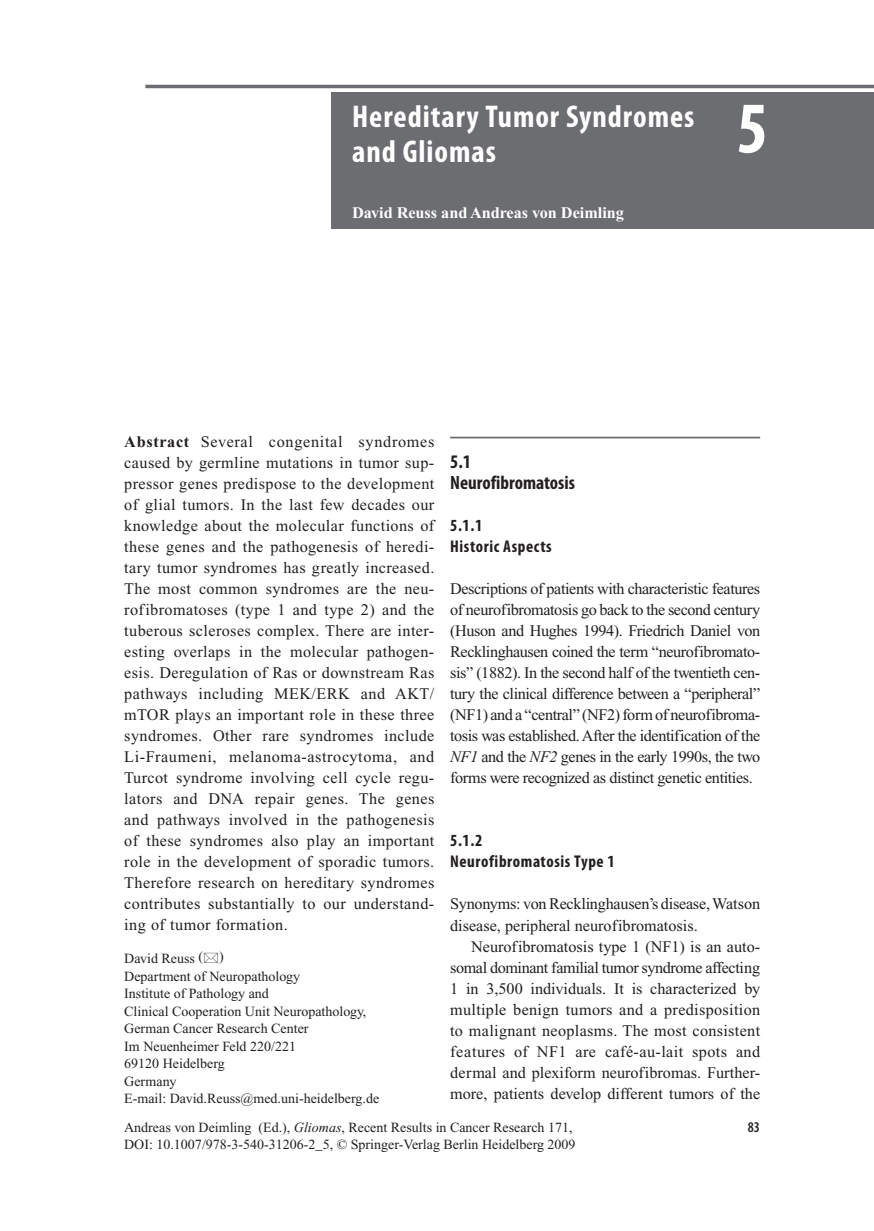
<style>
.page{position:relative;width:874px;height:1231px;background:#fff}
.page>*{position:absolute;margin:0;border:0;box-sizing:border-box;transform-origin:0 0}
.t1{font:700 condensed 73.5px "Myriad Pro";color:#fff}
.t2{font:700 condensed 31.5px/35px "Myriad Pro";letter-spacing:.03em;color:#fff}
.t3{font:700 condensed 19.25px/21px "Myriad Pro";color:#231f20}
.t4{font:700 condensed 17.15px/21px "Myriad Pro";letter-spacing:.035em;color:#231f20}
.t5{font:16.1px/21px "Times";color:#231f20;text-align:justify}
.t6{font:16.1px "Times";letter-spacing:.02em;color:#231f20}
.t7{font:16.1px "Times";letter-spacing:-.025em;color:#231f20}
.t8{font:16.1px "Times";letter-spacing:.025em;color:#231f20}
.t9{font:700 16.1px "Times";color:#fff}
.t10{font:600 condensed 14.88px "Myriad Pro";color:#231f20}
.t11{font:14px/17.5px "Times";color:#231f20}
.s1{font-weight:700}
.s2{font-style:italic}
</style>
<div class="page">
<hr style="left:450px;top:436px;width:309px;height:2px;background:#6c6d70">
<div style="left:331px;top:92px;width:542px;height:136px;background:#6c6d70"></div>
<hr style="left:145px;top:85px;width:728px;height:3px;background:#6c6d70">
<p class="t2" style="left:352px;top:102px;width:343px">Hereditary Tumor Syndromes and Gliomas</p>
<p class="t9" style="left:352px;top:207px;width:273px">David Reuss and Andreas von Deimling</p>
<p class="t1" style="left:736px;top:102px;width:33px">5</p>
<p class="t5" style="left:124px;top:432px;width:311px"><span class="s1">Abstract</span> Several congenital syndromes caused by germline mutations in tumor sup&shy;pressor genes predispose to the development of glial tumors. In the last few decades our knowledge about the molecular functions of these genes and the pathogenesis of heredi&shy;tary tumor syndromes has greatly increased.<br>The most common syndromes are the neu&shy;rofibromatoses (type 1 and type 2) and the tuberous scleroses complex. There are inter&shy;esting overlaps in the molecular pathogen&shy;esis. Deregulation of Ras or downstream Ras pathways including MEK/ERK and AKT/ mTOR plays an important role in these three syndromes. Other rare syndromes include Li-Fraumeni, melanoma-astrocytoma, and Turcot syndrome involving cell cycle regu&shy;lators and DNA repair genes. The genes and pathways involved in the pathogenesis of these syndromes also play an important role in the development of sporadic tumors.<br>Therefore research on hereditary syndromes contributes substantially to our understand&shy;ing of tumor formation.</p>
<p class="t11" style="left:124px;top:950px;width:256px">David Reuss ( )<br>Department of Neuropathology<br>Institute of Pathology and<br>Clinical Cooperation Unit Neuropathology,<br>German Cancer Research Center<br>Im Neuenheimer Feld 220/221<br>69120 Heidelberg<br>Germany<br>E-mail: David.Reuss@med.uni-heidelberg.de</p>
<p class="t3" style="left:450px;top:453px;width:126px">5.1<br>Neurofibromatosis</p>
<p class="t4" style="left:450px;top:516px;width:103px">5.1.1<br>Historic Aspects</p>
<p class="t5" style="left:450px;top:580px;width:311px">Descriptions of patients with characteristic features of neurofibromatosis go back to the second century (Huson and Hughes 1994). Friedrich Daniel von Recklinghausen coined the term “neurofibromato&shy;sis” (1882). In the second half of the twentieth cen&shy;tury the clinical difference between a “peripheral” (NF1) and a “central” (NF2) form of neurofibroma&shy;tosis was established. After the identification of the <span class="s2">NF1</span> and the <span class="s2">NF2</span> genes in the early 1990s, the two forms were recognized as distinct genetic entities.</p>
<p class="t4" style="left:450px;top:831px;width:166px">5.1.2<br>Neurofibromatosis Type 1</p>
<p class="t5" style="left:450px;top:895px;width:311px">Synonyms: von Recklinghausen’s disease, Watson</p>
<p class="t5" style="left:450px;top:916px;width:249px">disease, peripheral neurofibromatosis.</p>
<p class="t5" style="left:471px;top:937px;width:290px">Neurofibromatosis type 1 (NF1) is an auto-</p>
<p class="t7" style="left:450px;top:961px;width:311px">somal dominant familial tumor syndrome affecting</p>
<p class="t5" style="left:450px;top:979px;width:311px">1 in 3,500 individuals. It is characterized by</p>
<p class="t6" style="left:450px;top:1003px;width:311px">multiple benign tumors and a predisposition</p>
<p class="t6" style="left:450px;top:1024px;width:311px">to malignant neoplasms. The most consistent</p>
<p class="t8" style="left:450px;top:1045px;width:311px">features of NF1 are café-au-lait spots and</p>
<p class="t5" style="left:450px;top:1063px;width:311px">dermal and plexiform neurofibromas. Further-</p>
<p class="t5" style="left:450px;top:1084px;width:311px">more, patients develop different tumors of the</p>
<p class="t11" style="left:124px;top:1119px;width:450px">Andreas von Deimling (Ed.), <span class="s2">Gliomas</span>, Recent Results in Cancer Research 171,</p>
<p class="t10" style="left:747px;top:1121px;width:14px">83</p>
<p class="t11" style="left:124px;top:1136px;width:453px">DOI: 10.1007/978-3-540-31206-2_5, © Springer-Verlag Berlin Heidelberg 2009</p>
</div>
